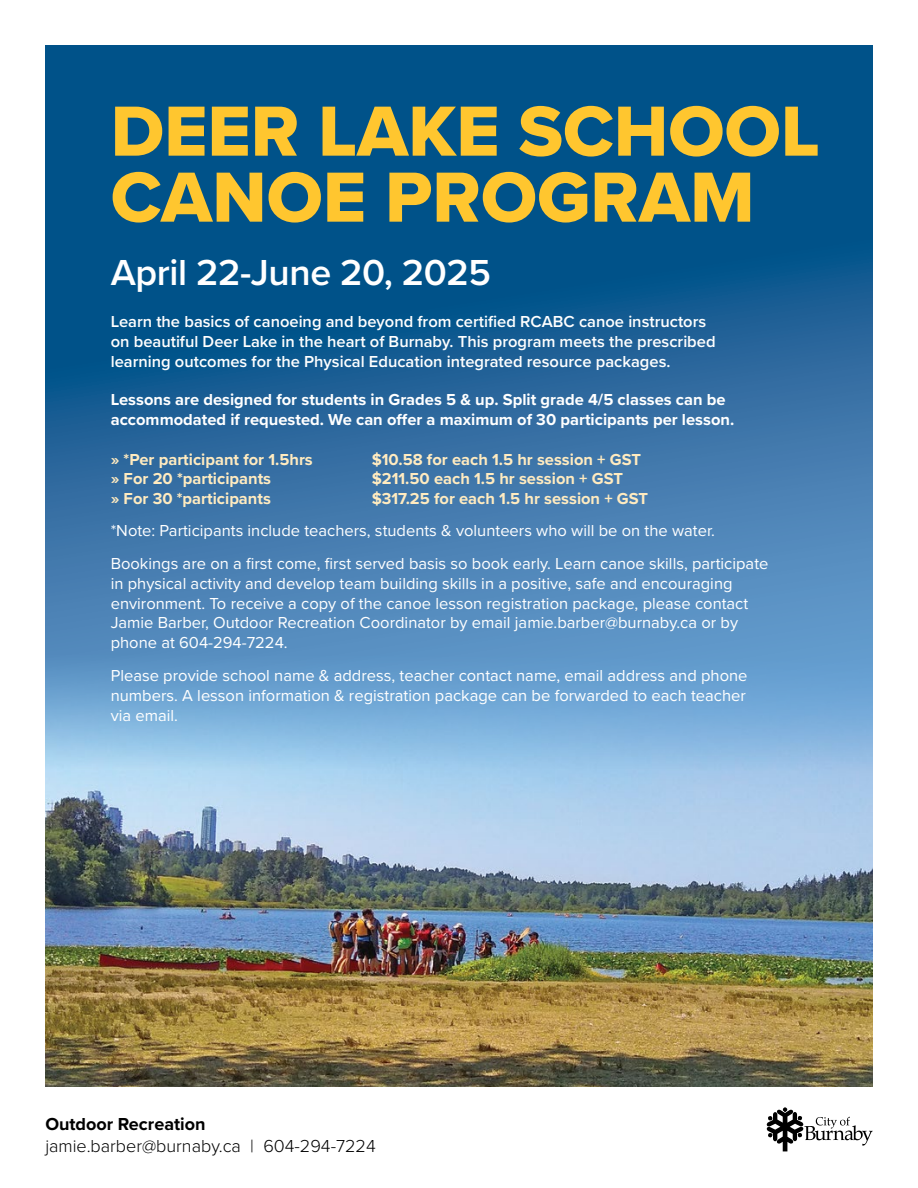
<style>
.page{position:relative;width:918px;height:1188px;background:#fff}
.page>*{position:absolute;margin:0;border:0;box-sizing:border-box;transform-origin:0 0}
.t1{font:73.5px/66px "Proxima Nova Extrabld";color:#ffc62f}
.t2{font:600 37.5px "Proxima Nova";letter-spacing:-.01em;color:#fff}
.t3{font:300 18px "Proxima Nova";color:#000}
.t4{font:700 18px "Proxima Nova";color:#000}
.t5{font:16.5px/19.8px "Proxima Nova";color:#fff}
.t6{font:600 16.5px/19.8px "Proxima Nova";color:#fff}
.t7{font:700 16.5px "Proxima Nova";color:#ffebc0}
.t8{font:700 16.5px/19.8px "Proxima Nova";color:#fff}
</style>
<div class="page">
<svg style="left:45px;top:45px;width:828px;height:590px;background:#1f649a"></svg>
<svg style="left:767px;top:1107px;width:106px;height:44px"></svg>
<img style="left:45px;top:635px;width:828px;height:451px">
<h1 class="t1" style="left:111px;top:97px;width:711px">DEER LAKE SCHOOL<br>CANOE PROGRAM</h1>
<h2 class="t2" style="left:111px;top:245px;width:382px">April 22-June 20, 2025</h2>
<p class="t6" style="left:111px;top:311px;width:606px">Learn the basics of canoeing and beyond from certified RCABC canoe instructors on beautiful Deer Lake in the heart of Burnaby. This program meets the prescribed learning outcomes for the Physical Education integrated resource packages.</p>
<p class="t8" style="left:111px;top:390px;width:625px">Lessons are designed for students in Grades 5 &amp; up. Split grade 4/5 classes can be accommodated if requested. We can offer a maximum of 30 participants per lesson.</p>
<p class="t7" style="left:111px;top:447px;width:204px">» *Per participant for 1.5hrs</p>
<p class="t7" style="left:372px;top:447px;width:271px">$10.58 for each 1.5 hr session + GST</p>
<p class="t7" style="left:111px;top:467px;width:162px">» For 20 *participants</p>
<p class="t7" style="left:372px;top:467px;width:253px">$211.50 each 1.5 hr session + GST</p>
<p class="t7" style="left:111px;top:486px;width:162px">» For 30 *participants</p>
<p class="t7" style="left:372px;top:486px;width:278px">$317.25 for each 1.5 hr session + GST</p>
<p class="t5" style="left:111px;top:513px;width:659px;line-height:33.3px">*Note: Participants include teachers, students &amp; volunteers who will be on the water.<br>Bookings are on a first come, first served basis so book early. Learn canoe skills, participate</p>
<p class="t5" style="left:111px;top:573px;width:639px">in physical activity and develop team building skills in a positive, safe and encouraging environment. To receive a copy of the canoe lesson registration package, please contact Jamie Barber, Outdoor Recreation Coordinator by email jamie.barber@burnaby.ca or by phone at 604-294-7224.</p>
<p class="t5" style="left:111px;top:665px;width:638px;text-align:justify">Please provide school name &amp; address, teacher contact name, email address and phone numbers. A lesson information &amp; registration package can be forwarded to each teacher via email.</p>
<p class="t4" style="left:45px;top:1111px;width:162px">Outdoor Recreation</p>
<p class="t3" style="left:45px;top:1133px;width:332px">jamie.barber@burnaby.ca | 604-294-7224</p>
</div>
